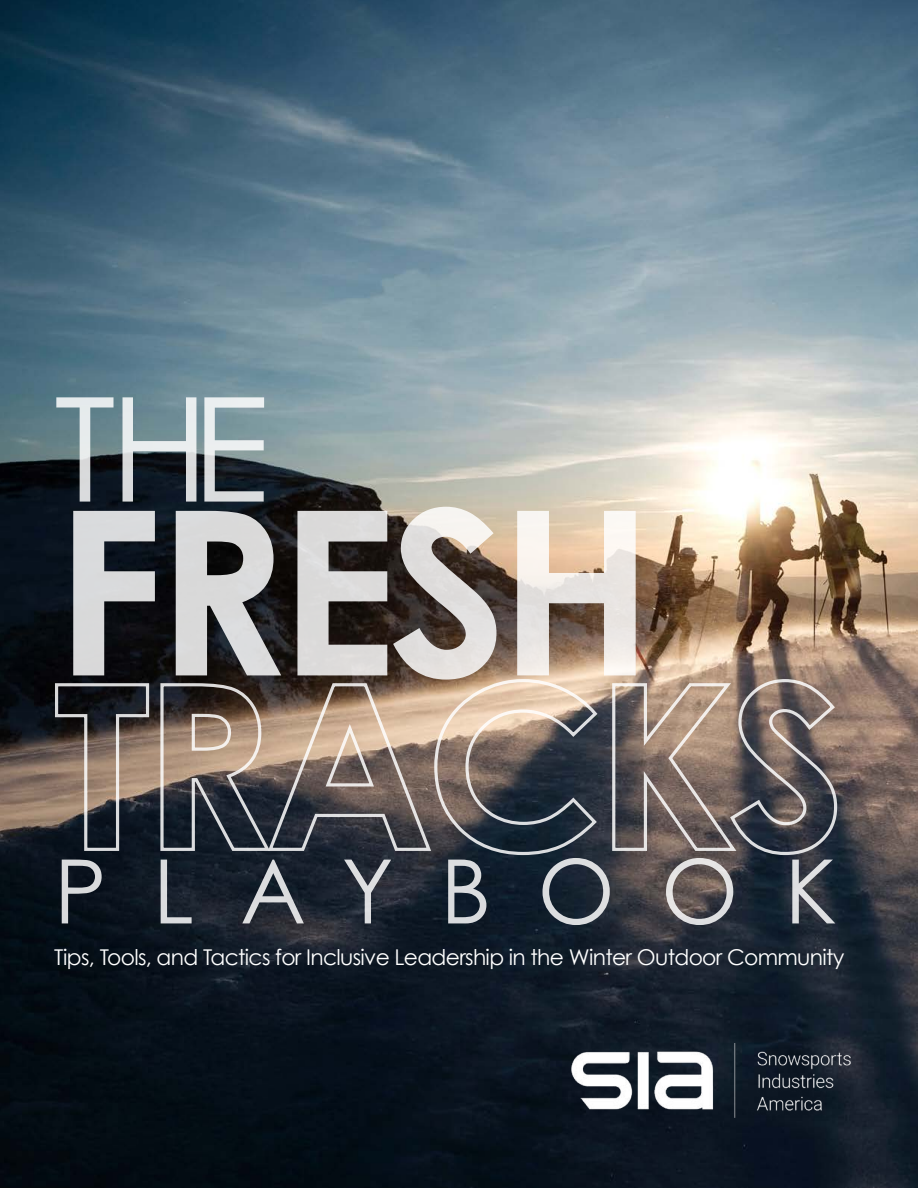
<style>
.page{position:relative;width:918px;height:1188px;background:#fff}
.page>*{position:absolute;margin:0;border:0;box-sizing:border-box;transform-origin:0 0}
.t1{font:700 229.2px/173.9px "Century Gothic";letter-spacing:-.04em;color:#fff}
.t2{font:145.05px "Century Gothic";color:#fff}
.t3{font:88.95px "Century Gothic";letter-spacing:.52em;color:#fff}
.t4{font:21.75px "Century Gothic";letter-spacing:-.03em;color:#fff}
</style>
<div class="page">
<img style="left:0;top:0;width:918px;height:1188px">
<img style="left:572px;top:1043px;width:313px;height:75px">
<h2 class="t2" style="left:54px;top:361px;width:217px">THE</h2>
<h1 class="t1" style="left:54px;top:500px;width:794px">FRESH<br>TRACKS</h1>
<h3 class="t3" style="left:54px;top:837px;width:785px">PLAYBOOK</h3>
<p class="t4" style="left:54px;top:944px;width:792px">Tips, Tools, and Tactics for Inclusive Leadership in the Winter Outdoor Community</p>
</div>
